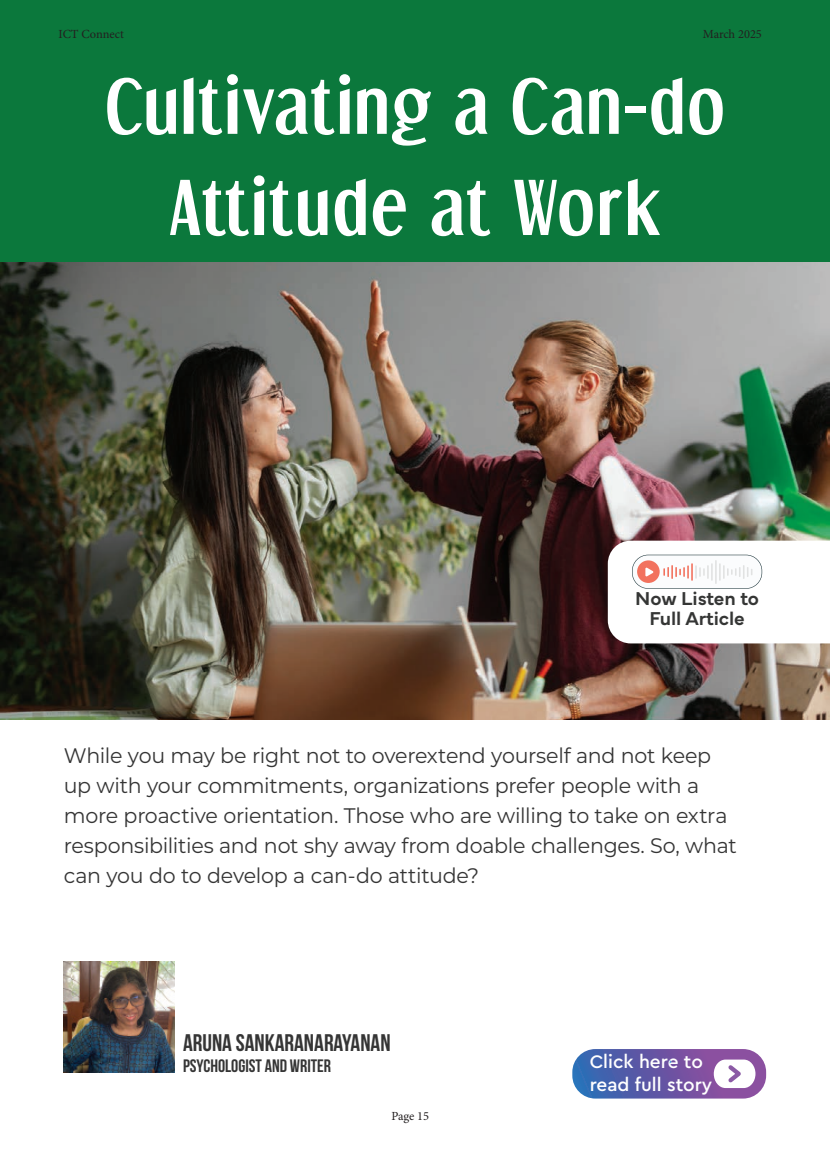
<style>
.page{position:relative;width:830px;height:1149px;background:#fff}
.page>*{position:absolute;margin:0;border:0;box-sizing:border-box;transform-origin:0 0}
.t1{font:700 69px/101.1px "Dream Orphans";letter-spacing:.04em;color:#fff;text-align:center}
.t2{font:700 24px "Bebas Neue";color:#353535}
.t3{font:21px/30px "Montserrat";letter-spacing:-.015em;color:#353535}
.t4{font:600 19.5px/20.5px "Mundial";letter-spacing:-.005em;color:#353635;text-align:center}
.t5{font:500 19.05px/22.8px "Cera Pro";color:#fff}
.t6{font:700 18px "Bebas Neue";color:#353535}
.t7{font:12.45px "Minion Pro";letter-spacing:-.005em;color:#231f20}
</style>
<div class="page">
<img style="left:0;top:262px;width:829px;height:457px">
<div style="left:0;top:0;width:829px;height:262px;background:#0b783c"></div>
<img style="left:64px;top:961px;width:110px;height:110px">
<svg style="left:607px;top:540px;width:222px;height:103px"></svg>
<svg style="left:572px;top:1049px;width:193px;height:49px;background:#7a70b2"></svg>
<p class="t7" style="left:59px;top:26px;width:67px">ICT Connect</p>
<p class="t7" style="left:702px;top:26px;width:60px">March 2025</p>
<h1 class="t1" style="left:105px;top:54px;width:620px">Cultivating a Can-do<br>Attitude at Work</h1>
<p class="t4" style="left:635px;top:585px;width:125px">Now Listen to<br>Full Article</p>
<p class="t3" style="left:64px;top:739px;width:674px">While you may be right not to overextend yourself and not keep up with your commitments, organizations prefer people with a more proactive orientation. Those who are willing to take on extra responsibilities and not shy away from doable challenges. So, what can you do to develop a can-do attitude?</p>
<p class="t2" style="left:183px;top:1028px;width:209px">ARUNA SANKARANARAYANAN</p>
<p class="t6" style="left:183px;top:1055px;width:149px">PSYCHOLOGIST AND WRITER</p>
<p class="t7" style="left:391px;top:1107px;width:39px">Page 15</p>
<p class="t5" style="left:589px;top:1049px;width:124px">Click here to read full story</p>
</div>
